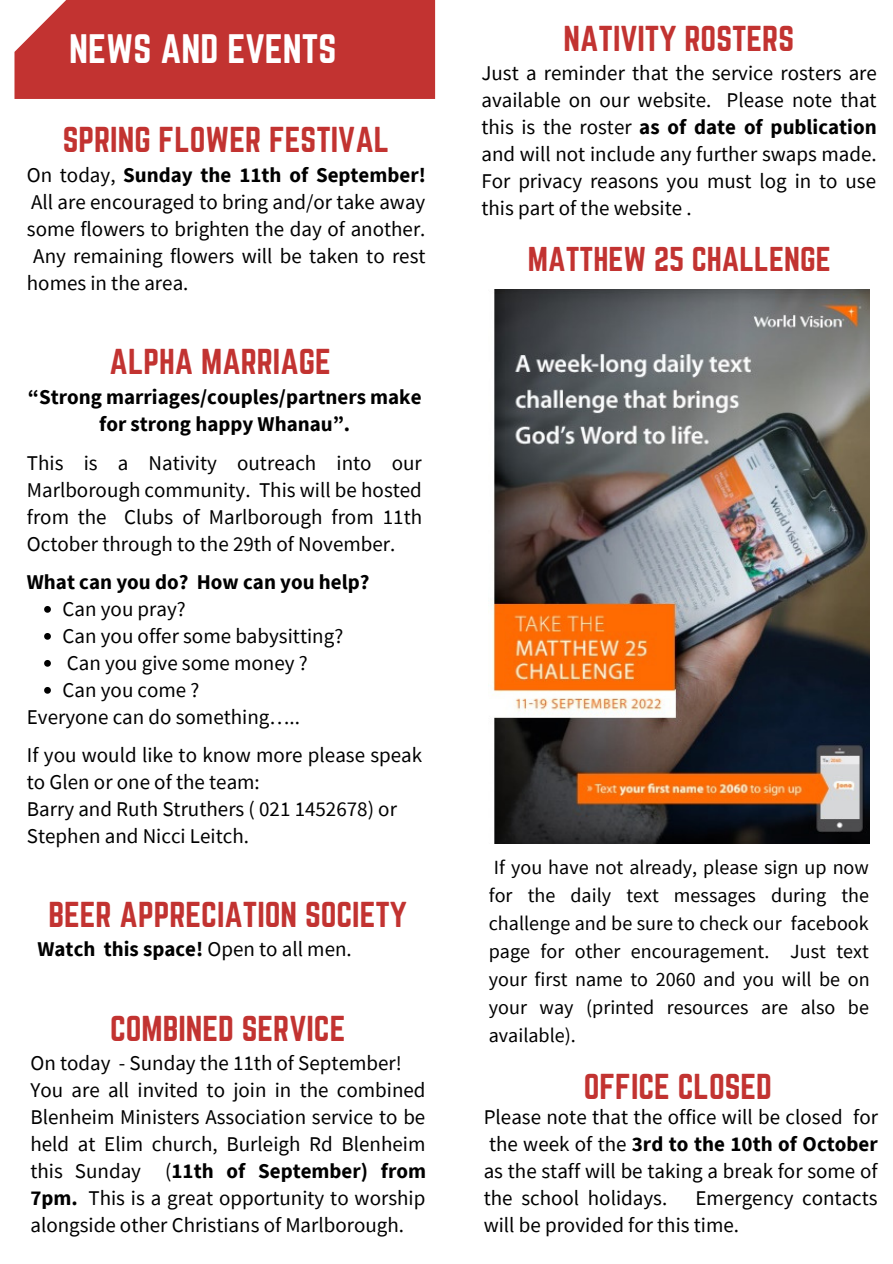
<style>
.page{position:relative;width:893px;height:1264px;background:#fff}
.page>*{position:absolute;margin:0;border:0;box-sizing:border-box;transform-origin:0 0}
.t1{font:36px "Norwester";color:#fff}
.t2{font:31.5px "Norwester";color:#c23331}
.t3{font:30.15px "Norwester";color:#c23331}
.t4{font:21px/27px "Source Sans Pro";color:#000}
.t5{font:700 21px/27px "Source Sans Pro";color:#000;text-align:center}
.t6{font:20.1px/27.9px "Source Sans Pro";color:#000;text-align:justify}
.s1{font-weight:400}
.s2{font-weight:700}
</style>
<div class="page">
<div style="left:14px;top:0;width:421px;height:99px;background:#c23331"></div>
<svg style="left:44px;top:606px;width:7px;height:6px"></svg>
<svg style="left:44px;top:633px;width:7px;height:6px"></svg>
<svg style="left:44px;top:660px;width:7px;height:6px"></svg>
<svg style="left:44px;top:687px;width:7px;height:6px"></svg>
<img style="left:488px;top:289px;width:381px;height:554px">
<h1 class="t1" style="left:69px;top:27px;width:269px">NEWS AND EVENTS</h1>
<h2 class="t2" style="left:63px;top:121px;width:328px">SPRING FLOWER FESTIVAL</h2>
<p class="t5" style="left:27px;top:161px;width:400px"><span class="s1">On today,</span> Sunday the 11th of September!</p>
<p class="t4" style="left:31px;top:188px;width:396px">All are encouraged to bring and/or take away</p>
<p class="t4" style="left:27px;top:215px;width:400px">some flowers to brighten the day of another.</p>
<p class="t4" style="left:33px;top:242px;width:394px">Any remaining flowers will be taken to rest</p>
<p class="t4" style="left:27px;top:268px;width:163px">homes in the area.</p>
<h2 class="t2" style="left:110px;top:342px;width:223px">ALPHA MARRIAGE</h2>
<p class="t5" style="left:28px;top:383px;width:395px">“Strong marriages/couples/partners make for strong happy Whanau”.</p>
<p class="t4" style="left:27px;top:448px;width:397px;text-align:justify">This is a Nativity outreach into our Marlborough community. This will be hosted from the Clubs of Marlborough from 11th October through to the 29th of November.</p>
<p class="t5" style="left:27px;top:567px;width:344px">What can you do? How can you help?</p>
<p class="t4" style="left:63px;top:594px;width:282px">Can you pray?<br>Can you offer some babysitting?<br>Can you give some money ?<br>Can you come ?</p>
<p class="t4" style="left:27px;top:697px;width:397px;line-height:38.2px">Everyone can do something…..<br>If you would like to know more please speak</p>
<p class="t4" style="left:27px;top:768px;width:371px">to Glen or one of the team:<br>Barry and Ruth Struthers ( 021 1452678) or<br>Stephen and Nicci Leitch.</p>
<h2 class="t2" style="left:48px;top:895px;width:360px">BEER APPRECIATION SOCIETY</h2>
<p class="t5" style="left:38px;top:935px;width:316px">Watch this space! <span class="s1">Open to all men.</span></p>
<h2 class="t2" style="left:110px;top:1009px;width:237px">COMBINED SERVICE</h2>
<p class="t4" style="left:30px;top:1049px;width:397px">On today - Sunday the 11th of September!<br>You are all invited to join in the combined Blenheim Ministers Association service to be held at Elim church, Burleigh Rd Blenheim this Sunday (<span class="s2">11th of September) from 7pm.</span> This is a great opportunity to worship alongside other Christians of Marlborough.</p>
<h2 class="t2" style="left:563px;top:19px;width:232px">NATIVITY ROSTERS</h2>
<p class="t4" style="left:481px;top:59px;width:397px;text-align:justify">Just a reminder that the service rosters are available on our website. Please note that this is the roster <span class="s2">as of date of publication </span>and will not include any further swaps made.<br>For privacy reasons you must log in to use this part of the website .</p>
<h3 class="t3" style="left:528px;top:241px;width:304px">MATTHEW 25 CHALLENGE</h3>
<p class="t6" style="left:489px;top:852px;width:382px">If you have not already, please sign up now for the daily text messages during the challenge and be sure to check our facebook page for other encouragement. Just text your first name to 2060 and you will be on your way (printed resources are also be available).</p>
<h2 class="t2" style="left:583px;top:1067px;width:190px">OFFICE CLOSED</h2>
<p class="t4" style="left:483px;top:1103px;width:396px;text-align:justify">Please note that the office will be closed for the week of the <span class="s2">3rd to the 10th of October </span>as the staff will be taking a break for some of the school holidays.</p>
<p class="t4" style="left:483px;top:1184px;width:395px;text-indent:212px">Emergency contacts will be provided for this time.</p>
</div>
